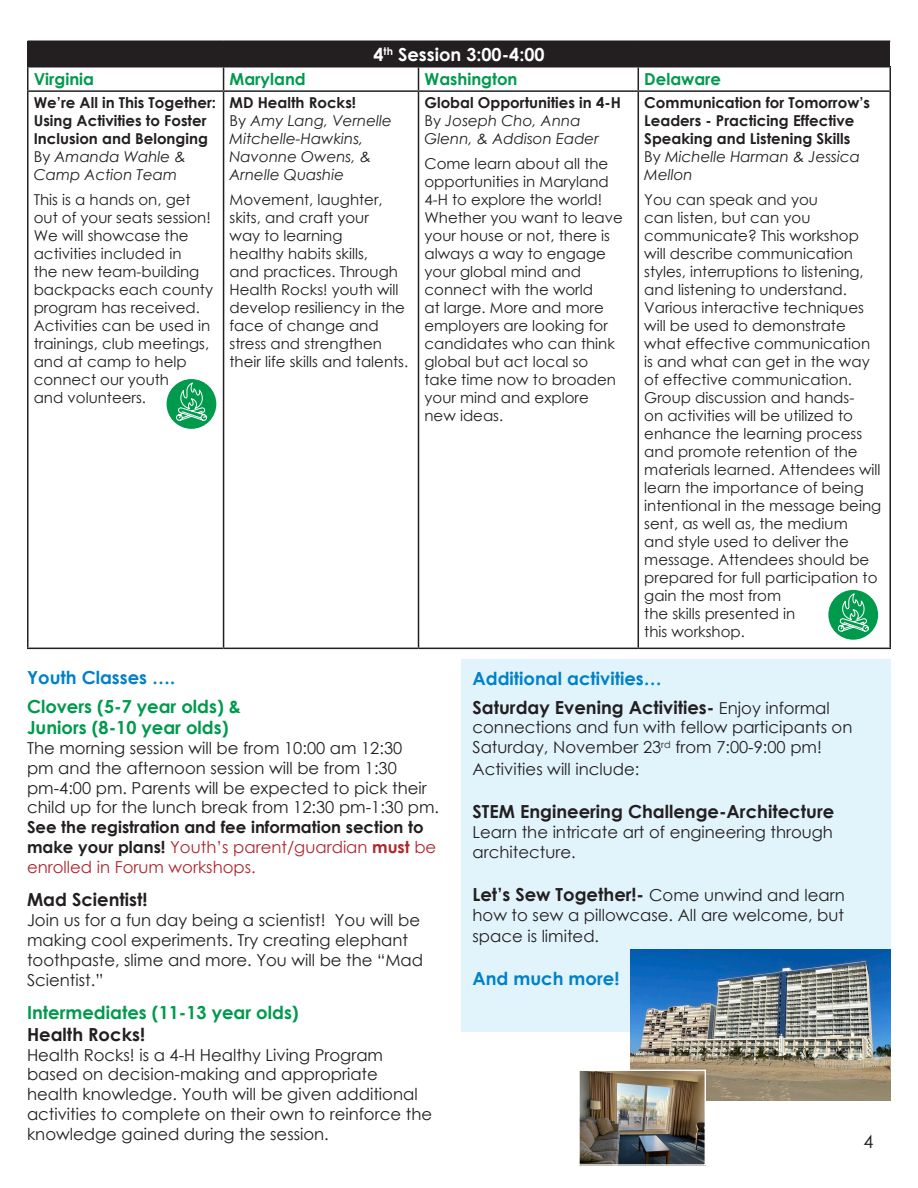
<style>
.page{position:relative;width:918px;height:1188px;background:#fff}
.page>*{position:absolute;margin:0;border:0;box-sizing:border-box;transform-origin:0 0}
.t1{font:700 18px "Century Gothic";color:#231f20}
.t2{font:700 18px/21.6px "Century Gothic";color:#009a4d}
.t3{font:700 18px "Century Gothic";color:#0081c8}
.t4{font:700 18px "Century Gothic";color:#fff}
.t5{font:18px "Century Gothic";color:#231f20}
.t6{font:16.5px/19.8px "Century Gothic";color:#231f20}
.t7{font:700 16.5px "Century Gothic";color:#009a4d}
.t8{font:15px/18px "Century Gothic";color:#231f20}
.t9{font:700 15px/18px "Century Gothic";color:#231f20}
.t10{font:italic 15px/18px "Century Gothic";color:#231f20}
.s1{font-weight:400}
.s2{font-weight:400;font-style:italic}
.s3{font-style:normal}
.s4{font-weight:700}
.s5{color:#ae272d}
.s6{font-weight:700;color:#ae272d}
.s7{font-weight:400;font-size:16.5px}
</style>
<div class="page">
<div style="left:462px;top:659px;width:429px;height:373px;background:#e1f4fc"></div>
<div style="left:28px;top:41px;width:862px;height:26px;background:#231f20"></div>
<svg style="left:27px;top:68px;width:1px;height:22px"></svg>
<svg style="left:223px;top:68px;width:1px;height:22px"></svg>
<svg style="left:418px;top:68px;width:1px;height:22px"></svg>
<svg style="left:638px;top:68px;width:1px;height:22px"></svg>
<svg style="left:890px;top:68px;width:1px;height:22px"></svg>
<hr style="left:27px;top:90px;width:197px;height:2px;background:#231f20">
<hr style="left:27px;top:92px;width:1px;height:556px;background:#231f20">
<hr style="left:224px;top:90px;width:194px;height:2px;background:#231f20">
<hr style="left:223px;top:92px;width:1px;height:556px;background:#231f20">
<hr style="left:418px;top:90px;width:220px;height:2px;background:#231f20">
<hr style="left:418px;top:92px;width:1px;height:556px;background:#231f20">
<hr style="left:638px;top:90px;width:253px;height:2px;background:#231f20">
<hr style="left:638px;top:92px;width:1px;height:556px;background:#231f20">
<hr style="left:890px;top:92px;width:1px;height:556px;background:#231f20">
<hr style="left:27px;top:648px;width:197px;height:1px;background:#231f20">
<hr style="left:224px;top:648px;width:194px;height:1px;background:#231f20">
<hr style="left:418px;top:648px;width:220px;height:1px;background:#231f20">
<hr style="left:638px;top:648px;width:253px;height:1px;background:#231f20">
<hr style="left:27px;top:66px;width:197px;height:2px;background:#231f20">
<hr style="left:224px;top:66px;width:194px;height:2px;background:#231f20">
<hr style="left:418px;top:66px;width:220px;height:2px;background:#231f20">
<hr style="left:638px;top:66px;width:253px;height:2px;background:#231f20">
<hr style="left:28px;top:40px;width:196px;height:2px;background:#231f20">
<hr style="left:224px;top:40px;width:194px;height:2px;background:#231f20">
<hr style="left:418px;top:40px;width:220px;height:2px;background:#231f20">
<hr style="left:638px;top:40px;width:252px;height:2px;background:#231f20">
<img style="left:630px;top:949px;width:261px;height:152px">
<img style="left:580px;top:1072px;width:124px;height:92px">
<div style="left:578px;top:1070px;width:128px;height:96px;border:1px solid #fff"></div>
<div style="left:167px;top:379px;width:49px;height:50px;background:#009a4d;border-radius:50%"></div>
<svg style="left:175px;top:381px;width:33px;height:40px"></svg>
<div style="left:828px;top:590px;width:50px;height:50px;background:#009a4d;border-radius:50%"></div>
<svg style="left:837px;top:592px;width:33px;height:40px"></svg>
<p class="t4" style="left:373px;top:41px;width:173px">4<sup>th</sup> Session 3:00-4:00</p>
<p class="t7" style="left:34px;top:67px;width:62px">Virginia</p>
<p class="t7" style="left:230px;top:67px;width:78px">Maryland</p>
<p class="t7" style="left:424px;top:67px;width:95px">Washington</p>
<p class="t7" style="left:644px;top:67px;width:78px">Delaware</p>
<p class="t9" style="left:34px;top:93px;width:184px">We’re All in This Together:<br>Using Activities to Foster<br>Inclusion and Belonging<br><span class="s1">By</span> <span class="s2">Amanda Wahle &amp;<br>Camp Action Team</span></p>
<p class="t8" style="left:34px;top:190px;width:181px">This is a hands on, get out of your seats session!<br>We will showcase the activities included in<br>the new team-building backpacks each county program has received.</p>
<p class="t8" style="left:34px;top:316px;width:178px">Activities can be used in trainings, club meetings, and at camp to help connect our youth<br>and volunteers.</p>
<p class="t9" style="left:424px;top:93px;width:198px">Global Opportunities in 4-H</p>
<p class="t10" style="left:424px;top:112px;width:176px"><span class="s3">By</span> Joseph Cho, Anna<br>Glenn, &amp; Addison Eader</p>
<p class="t8" style="left:424px;top:154px;width:200px">Come learn about all the opportunities in Maryland<br>4-H to explore the world!<br>Whether you want to leave your house or not, there is always a way to engage your global mind and connect with the world<br>at large. More and more employers are looking for candidates who can think global but act local so take time now to broaden your mind and explore new ideas.</p>
<p class="t9" style="left:644px;top:93px;width:227px">Communication for Tomorrow’s<br>Leaders - Practicing Effective<br>Speaking and Listening Skills</p>
<p class="t10" style="left:644px;top:148px;width:217px"><span class="s3">By</span> Michelle Harman &amp; Jessica<br>Mellon</p>
<p class="t8" style="left:644px;top:190px;width:238px">You can speak and you<br>can listen, but can you communicate? This workshop will describe communication styles, interruptions to listening, and listening to understand.<br>Various interactive techniques will be used to demonstrate what effective communication is and what can get in the way of effective communication.<br>Group discussion and hands-<br>on activities will be utilized to enhance the learning process and promote retention of the materials learned. Attendees will learn the importance of being intentional in the message being sent, as well as, the medium<br>and style used to deliver the message. Attendees should be prepared for full participation to gain the most from<br>the skills presented in<br>this workshop.</p>
<p class="t9" style="left:230px;top:93px;width:128px">MD Health Rocks!</p>
<p class="t10" style="left:230px;top:112px;width:164px"><span class="s3">By</span> Amy Lang, Vernelle<br>Mitchelle-Hawkins,<br>Navonne Owens, &amp;<br>Arnelle Quashie</p>
<p class="t8" style="left:230px;top:190px;width:180px">Movement, laughter, skits, and craft your<br>way to learning<br>healthy habits skills,<br>and practices. Through<br>Health Rocks! youth will develop resiliency in the face of change and stress and strengthen their life skills and talents.</p>
<p class="t3" style="left:27px;top:664px;width:150px">Youth Classes ….</p>
<p class="t2" style="left:27px;top:694px;width:216px">Clovers (5-7 year olds) &amp;<br>Juniors (8-10 year olds)</p>
<p class="t6" style="left:27px;top:738px;width:414px">The morning session will be from 10:00 am 12:30<br>pm and the afternoon session will be from 1:30 pm-4:00 pm. Parents will be expected to pick their child up for the lunch break from 12:30 pm-1:30 pm.<br><span class="s4">See the registration and fee information section to make your plans!</span> <span class="s5">Youth’s parent/guardian</span> <span class="s6">must</span> <span class="s5">be enrolled in Forum workshops.</span></p>
<p class="t1" style="left:27px;top:886px;width:122px">Mad Scientist!</p>
<p class="t6" style="left:27px;top:910px;width:398px">Join us for a fun day being a scientist! You will be making cool experiments. Try creating elephant toothpaste, slime and more. You will be the “Mad Scientist.”</p>
<p class="t2" style="left:27px;top:1001px;width:273px">Intermediates (11-13 year olds)</p>
<p class="t1" style="left:27px;top:1021px;width:120px">Health Rocks!</p>
<p class="t6" style="left:27px;top:1044px;width:407px">Health Rocks! is a 4-H Healthy Living Program based on decision-making and appropriate health knowledge. Youth will be given additional activities to complete on their own to reinforce the knowledge gained during the session.</p>
<p class="t3" style="left:472px;top:665px;width:191px">Additional activities…</p>
<p class="t1" style="left:472px;top:693px;width:359px">Saturday Evening Activities- <span class="s7">Enjoy informal</span></p>
<p class="t6" style="left:472px;top:717px;width:382px">connections and fun with fellow participants on<br>Saturday, November 23<sup>rd</sup> from 7:00-9:00 pm!</p>
<p class="t6" style="left:472px;top:759px;width:168px">Activities will include:</p>
<p class="t1" style="left:472px;top:798px;width:363px">STEM Engineering Challenge-Architecture</p>
<p class="t6" style="left:472px;top:822px;width:362px">Learn the intricate art of engineering through architecture.</p>
<p class="t1" style="left:472px;top:881px;width:374px">Let’s Sew Together!- <span class="s7">Come unwind and learn</span></p>
<p class="t6" style="left:472px;top:904px;width:373px;line-height:21.6px">how to sew a pillowcase. All are welcome, but space is limited.</p>
<p class="t3" style="left:472px;top:965px;width:148px">And much more!</p>
<p class="t5" style="left:863px;top:1128px;width:11px">4</p>
</div>
